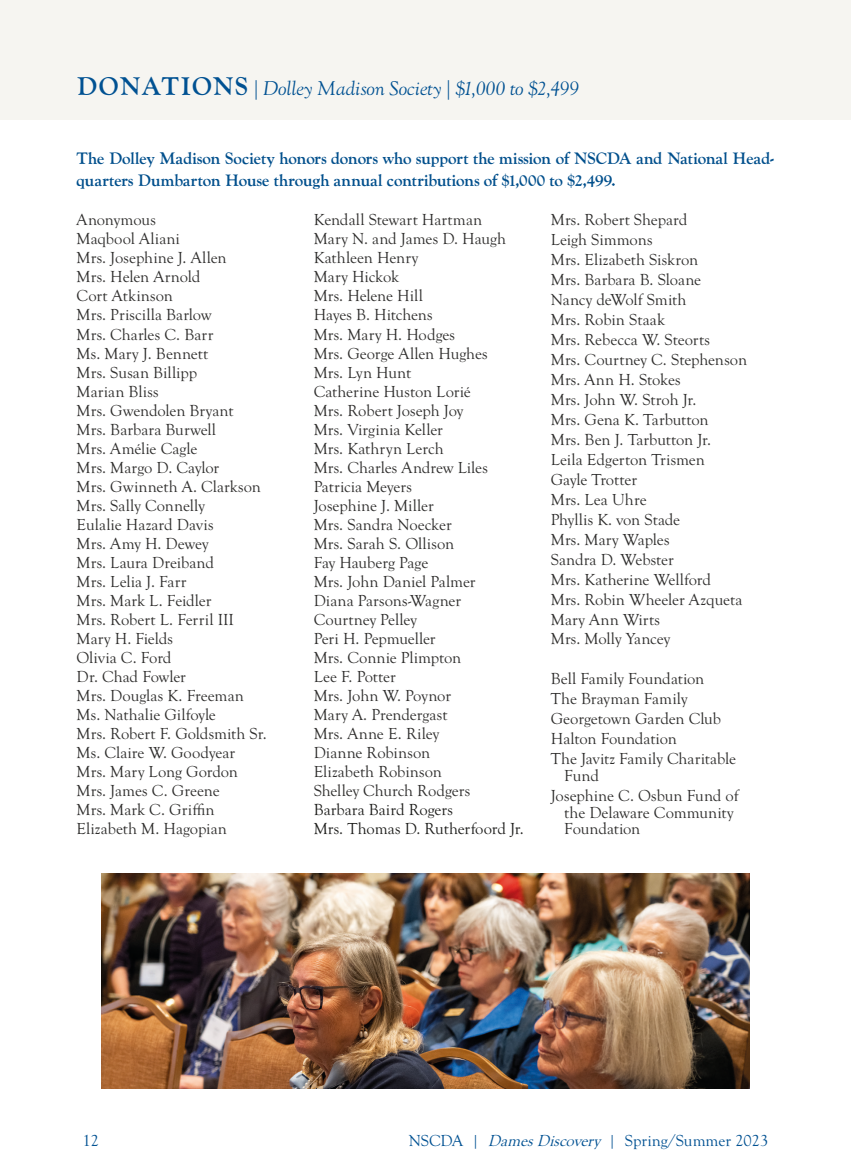
<style>
.page{position:relative;width:851px;height:1175px;background:#fff}
.page>*{position:absolute;margin:0;border:0;box-sizing:border-box;transform-origin:0 0}
.t1{font:italic 19.5px "LTC Goudy Oldstyle Pro";letter-spacing:-.005em;color:#005192}
.t2{font:16.5px/16.6px "Goudy Old Sty";color:#2e2d2c}
.t3{font:700 16.5px/22.5px "LTC Goudy Oldstyle Pro";letter-spacing:-.005em;color:#004f8c}
.t4{font:16.5px "Goudy Old Sty";color:#1d1d1b}
.t5{font:16.5px "Goudy Old Sty";color:#005192}
.s1{font-weight:700;font-style:normal;font-size:25.5px}
.s2{font-style:italic}
</style>
<div class="page">
<div style="left:0;top:0;width:850px;height:120px;background:#f6f5f1"></div>
<img style="left:101px;top:873px;width:648px;height:215px">
<p class="t1" style="left:77px;top:77px;width:503px"><span class="s1">DONATIONS</span> | Dolley Madison Society | $1,000 to $2,499</p>
<p class="t3" style="left:77px;top:147px;width:699px">The Dolley Madison Society honors donors who support the mission of NSCDA and National Head&shy;quarters Dumbarton House through annual contributions of $1,000 to $2,499.</p>
<p class="t2" style="left:77px;top:212px;width:81px">Anonymous</p>
<p class="t2" style="left:77px;top:231px;width:105px">Maqbool Aliani</p>
<p class="t2" style="left:77px;top:250px;width:151px">Mrs. Josephine J. Allen</p>
<p class="t2" style="left:77px;top:269px;width:125px">Mrs. Helen Arnold</p>
<p class="t2" style="left:77px;top:288px;width:98px">Cort Atkinson</p>
<p class="t2" style="left:77px;top:307px;width:136px">Mrs. Priscilla Barlow</p>
<p class="t2" style="left:77px;top:326px;width:138px">Mrs. Charles C. Barr</p>
<p class="t2" style="left:77px;top:345px;width:133px">Ms. Mary J. Bennett</p>
<p class="t2" style="left:77px;top:364px;width:122px">Mrs. Susan Billipp</p>
<p class="t2" style="left:77px;top:383px;width:84px">Marian Bliss</p>
<p class="t2" style="left:77px;top:402px;width:158px">Mrs. Gwendolen Bryant</p>
<p class="t2" style="left:77px;top:421px;width:141px">Mrs. Barbara Burwell</p>
<p class="t2" style="left:77px;top:440px;width:122px">Mrs. Amélie Cagle</p>
<p class="t2" style="left:77px;top:459px;width:144px">Mrs. Margo D. Caylor</p>
<p class="t2" style="left:77px;top:478px;width:186px">Mrs. Gwinneth A. Clarkson</p>
<p class="t2" style="left:77px;top:497px;width:130px">Mrs. Sally Connelly</p>
<p class="t2" style="left:77px;top:516px;width:138px">Eulalie Hazard Davis</p>
<p class="t2" style="left:77px;top:535px;width:134px">Mrs. Amy H. Dewey</p>
<p class="t2" style="left:77px;top:554px;width:139px">Mrs. Laura Dreiband</p>
<p class="t2" style="left:77px;top:573px;width:111px">Mrs. Lelia J. Farr</p>
<p class="t2" style="left:77px;top:592px;width:136px">Mrs. Mark L. Feidler</p>
<p class="t2" style="left:77px;top:611px;width:159px">Mrs. Robert L. Ferril III</p>
<p class="t2" style="left:77px;top:630px;width:98px">Mary H. Fields</p>
<p class="t2" style="left:77px;top:649px;width:96px">Olivia C. Ford</p>
<p class="t2" style="left:77px;top:668px;width:111px">Dr. Chad Fowler</p>
<p class="t2" style="left:77px;top:687px;width:169px">Mrs. Douglas K. Freeman</p>
<p class="t2" style="left:77px;top:706px;width:141px">Ms. Nathalie Gilfoyle</p>
<p class="t2" style="left:77px;top:725px;width:192px">Mrs. Robert F. Goldsmith Sr.</p>
<p class="t2" style="left:77px;top:744px;width:160px">Ms. Claire W. Goodyear</p>
<p class="t2" style="left:77px;top:763px;width:163px">Mrs. Mary Long Gordon</p>
<p class="t2" style="left:77px;top:782px;width:145px">Mrs. James C. Greene</p>
<p class="t2" style="left:77px;top:801px;width:140px">Mrs. Mark C. Griffin</p>
<p class="t2" style="left:77px;top:820px;width:152px">Elizabeth M. Hagopian</p>
<p class="t2" style="left:314px;top:212px;width:170px">Kendall Stewart Hartman</p>
<p class="t2" style="left:314px;top:231px;width:194px">Mary N. and James D. Haugh</p>
<p class="t2" style="left:314px;top:250px;width:106px">Kathleen Henry</p>
<p class="t2" style="left:314px;top:269px;width:87px">Mary Hickok</p>
<p class="t2" style="left:314px;top:288px;width:111px">Mrs. Helene Hill</p>
<p class="t2" style="left:314px;top:307px;width:121px">Hayes B. Hitchens</p>
<p class="t2" style="left:314px;top:326px;width:143px">Mrs. Mary H. Hodges</p>
<p class="t2" style="left:314px;top:345px;width:175px">Mrs. George Allen Hughes</p>
<p class="t2" style="left:314px;top:364px;width:99px">Mrs. Lyn Hunt</p>
<p class="t2" style="left:314px;top:383px;width:159px">Catherine Huston Lorié</p>
<p class="t2" style="left:314px;top:402px;width:151px">Mrs. Robert Joseph Joy</p>
<p class="t2" style="left:314px;top:421px;width:131px">Mrs. Virginia Keller</p>
<p class="t2" style="left:314px;top:440px;width:131px">Mrs. Kathryn Lerch</p>
<p class="t2" style="left:314px;top:459px;width:176px">Mrs. Charles Andrew Liles</p>
<p class="t2" style="left:314px;top:478px;width:100px">Patricia Meyers</p>
<p class="t2" style="left:314px;top:497px;width:122px">Josephine J. Miller</p>
<p class="t2" style="left:314px;top:516px;width:140px">Mrs. Sandra Noecker</p>
<p class="t2" style="left:314px;top:535px;width:142px">Mrs. Sarah S. Ollison</p>
<p class="t2" style="left:314px;top:554px;width:116px">Fay Hauberg Page</p>
<p class="t2" style="left:314px;top:573px;width:163px">Mrs. John Daniel Palmer</p>
<p class="t2" style="left:314px;top:592px;width:149px">Diana Parsons-Wagner</p>
<p class="t2" style="left:314px;top:611px;width:105px">Courtney Pelley</p>
<p class="t2" style="left:314px;top:630px;width:123px">Peri H. Pepmueller</p>
<p class="t2" style="left:314px;top:649px;width:149px">Mrs. Connie Plimpton</p>
<p class="t2" style="left:314px;top:668px;width:84px">Lee F. Potter</p>
<p class="t2" style="left:314px;top:687px;width:139px">Mrs. John W. Poynor</p>
<p class="t2" style="left:314px;top:706px;width:135px">Mary A. Prendergast</p>
<p class="t2" style="left:314px;top:725px;width:127px">Mrs. Anne E. Riley</p>
<p class="t2" style="left:314px;top:744px;width:118px">Dianne Robinson</p>
<p class="t2" style="left:314px;top:763px;width:130px">Elizabeth Robinson</p>
<p class="t2" style="left:314px;top:782px;width:158px">Shelley Church Rodgers</p>
<p class="t4" style="left:314px;top:800px;width:141px">Barbara Baird Rogers</p>
<p class="t4" style="left:314px;top:819px;width:212px">Mrs. Thomas D. Rutherfoord Jr.</p>
<p class="t2" style="left:550px;top:212px;width:138px">Mrs. Robert Shepard</p>
<p class="t2" style="left:550px;top:232px;width:103px">Leigh Simmons</p>
<p class="t2" style="left:550px;top:252px;width:149px">Mrs. Elizabeth Siskron</p>
<p class="t2" style="left:550px;top:272px;width:152px">Mrs. Barbara B. Sloane</p>
<p class="t2" style="left:550px;top:292px;width:137px">Nancy deWolf Smith</p>
<p class="t2" style="left:550px;top:312px;width:116px">Mrs. Robin Staak</p>
<p class="t2" style="left:550px;top:332px;width:161px">Mrs. Rebecca W. Steorts</p>
<p class="t2" style="left:550px;top:352px;width:198px">Mrs. Courtney C. Stephenson</p>
<p class="t2" style="left:550px;top:371px;width:131px">Mrs. Ann H. Stokes</p>
<p class="t2" style="left:550px;top:391px;width:147px">Mrs. John W. Stroh Jr.</p>
<p class="t2" style="left:550px;top:411px;width:159px">Mrs. Gena K. Tarbutton</p>
<p class="t2" style="left:550px;top:431px;width:162px">Mrs. Ben J. Tarbutton Jr.</p>
<p class="t2" style="left:550px;top:451px;width:155px">Leila Edgerton Trismen</p>
<p class="t2" style="left:550px;top:471px;width:88px">Gayle Trotter</p>
<p class="t2" style="left:550px;top:491px;width:97px">Mrs. Lea Uhre</p>
<p class="t2" style="left:550px;top:511px;width:131px">Phyllis K. von Stade</p>
<p class="t2" style="left:550px;top:531px;width:120px">Mrs. Mary Waples</p>
<p class="t2" style="left:550px;top:551px;width:125px">Sandra D. Webster</p>
<p class="t2" style="left:550px;top:571px;width:162px">Mrs. Katherine Wellford</p>
<p class="t2" style="left:550px;top:591px;width:193px">Mrs. Robin Wheeler Azqueta</p>
<p class="t2" style="left:550px;top:611px;width:111px">Mary Ann Wirts</p>
<p class="t2" style="left:550px;top:631px;width:121px">Mrs. Molly Yancey</p>
<p class="t2" style="left:550px;top:671px;width:155px">Bell Family Foundation</p>
<p class="t2" style="left:550px;top:691px;width:138px">The Brayman Family</p>
<p class="t2" style="left:550px;top:711px;width:172px">Georgetown Garden Club</p>
<p class="t2" style="left:550px;top:731px;width:127px">Halton Foundation</p>
<p class="t2" style="left:564px;top:751px;width:173px;text-indent:-14px">The Javitz Family Charitable<br>Fund</p>
<p class="t2" style="left:564px;top:787px;width:176px;text-indent:-14px">Josephine C. Osbun Fund of the Delaware Community<br>Foundation</p>
<p class="t5" style="left:83px;top:1132px;width:18px">12</p>
<p class="t5" style="left:408px;top:1132px;width:361px">NSCDA | <span class="s2">DamesDiscovery</span> | Spring/Summer 2023</p>
</div>
